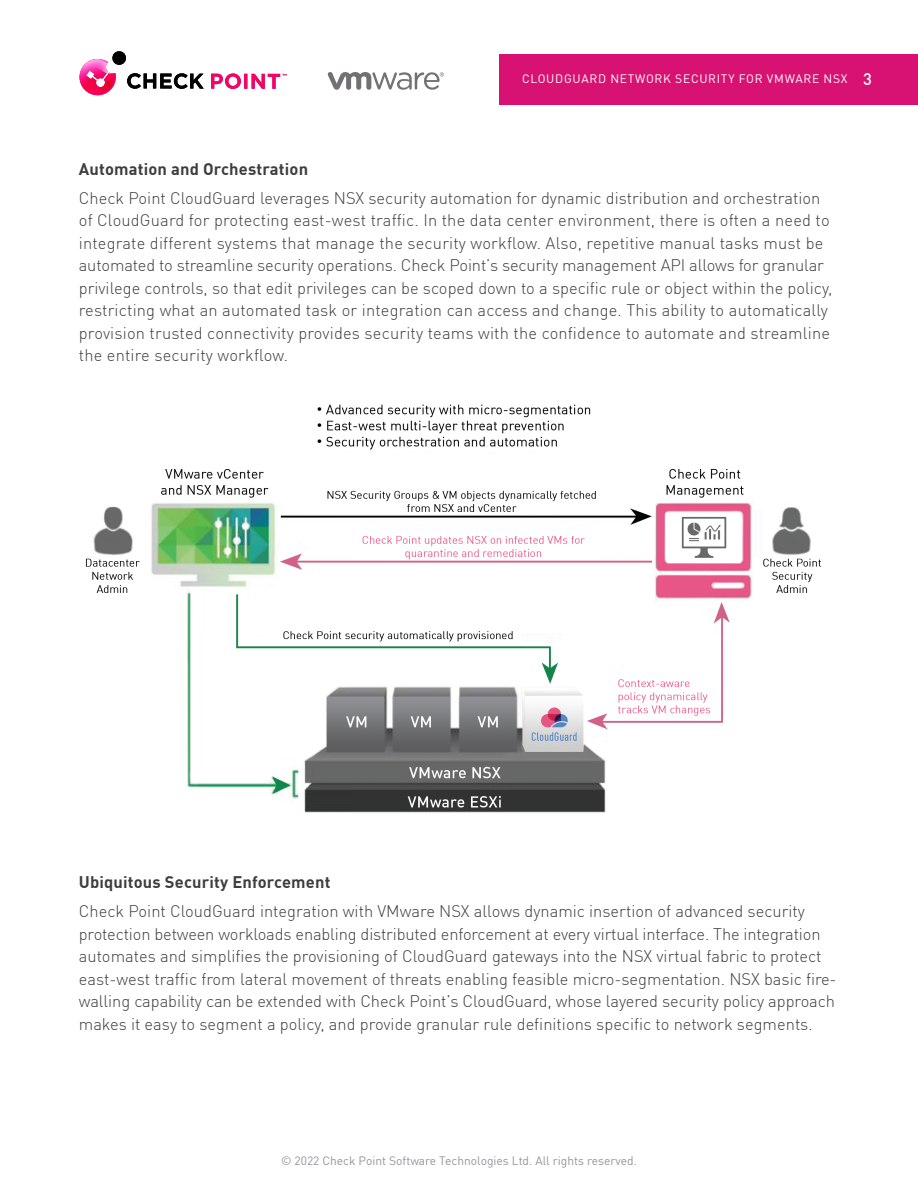
<style>
.page{position:relative;width:918px;height:1188px;background:#fff}
.page>*{position:absolute;margin:0;border:0;box-sizing:border-box;transform-origin:0 0}
.Body_Copy{font:300 16.5px/22.5px "DIN Pro";color:#3e3e3f}
.Body_Copy-2{font:700 16.5px "DIN Pro";letter-spacing:.01em;color:#3e3e3f}
.t1{font:12px "DIN Pro";color:#939598}
.t2{font:12px "DIN Pro";letter-spacing:.06em;color:#fff}
.s1{font-weight:500;font-size:16.5px}
</style>
<div class="page">
<div style="left:500px;top:54px;width:418px;height:51px;background:#d81272"></div>
<svg style="left:211px;top:73px;width:30px;height:16px"></svg>
<hr style="left:244px;top:74px;width:3px;height:15px;background:#da1572">
<svg style="left:80px;top:51px;width:124px;height:44px"></svg>
<svg style="left:252px;top:74px;width:35px;height:15px"></svg>
<svg style="left:327px;top:72px;width:117px;height:18px"></svg>
<img style="left:85px;top:404px;width:737px;height:409px">
<p class="t2" style="left:522px;top:70px;width:351px">CLOUDGUARD NETWORK SECURITY FOR VMWARE NSX <span class="s1">3</span></p>
<p class="Body_Copy-2" style="left:79px;top:156px;width:231px">Automation and Orchestration</p>
<p class="Body_Copy" style="left:79px;top:186px;width:755px">Check Point CloudGuard leverages NSX security automation for dynamic distribution and orchestration of CloudGuard for protecting east-west traffic. In the data center environment, there is often a need to integrate different systems that manage the security workflow. Also, repetitive manual tasks must be automated to streamline security operations. Check Point’s security management API allows for granular privilege controls, so that edit privileges can be scoped down to a specific rule or object within the policy, restricting what an automated task or integration can access and change. This ability to automatically provision trusted connectivity provides security teams with the confidence to automate and streamline the entire security workflow.</p>
<p class="Body_Copy-2" style="left:79px;top:869px;width:253px">Ubiquitous Security Enforcement</p>
<p class="Body_Copy" style="left:79px;top:899px;width:759px">Check Point CloudGuard integration with VMware NSX allows dynamic insertion of advanced security protection between workloads enabling distributed enforcement at every virtual interface. The integration automates and simplifies the provisioning of CloudGuard gateways into the NSX virtual fabric to protect east-west traffic from lateral movement of threats enabling feasible micro-segmentation. NSX basic fire&shy;walling capability can be extended with Check Point’s CloudGuard, whose layered security policy approach makes it easy to segment a policy, and provide granular rule definitions specific to network segments.</p>
<p class="t1" style="left:281px;top:1151px;width:357px">© 2022 Check Point Software Technologies Ltd. All rights reserved.</p>
</div>
